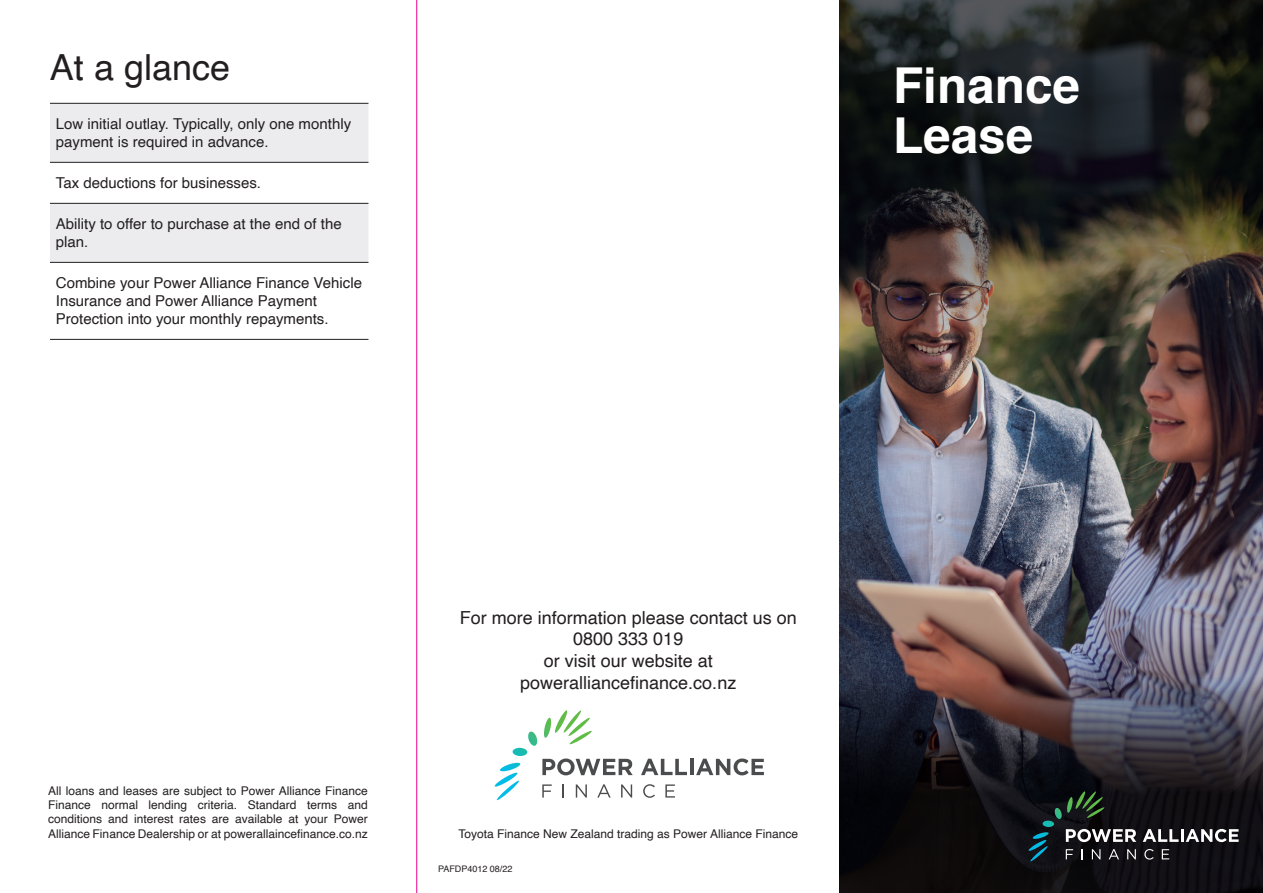
<style>
.page{position:relative;width:1263px;height:893px;background:#fff}
.page>*{position:absolute;margin:0;border:0;box-sizing:border-box;transform-origin:0 0}
.t1{font:700 49.5px/49.5px "Helvetica";color:#fff}
.t2{font:36px "Helvetica";color:#231f20}
.t3{font:18px/21.6px "Helvetica";color:#231f20;text-align:center}
.t4{font:15px/18px "Helvetica";color:#231f20}
.t5{font:12px/14.4px "Helvetica";color:#231f20;text-align:justify}
.t6{font:9px "Helvetica";color:#231f20}
</style>
<div class="page">
<img style="left:840px;top:399px;width:423px;height:264px">
<img style="left:840px;top:0;width:423px;height:399px">
<svg style="left:840px;top:663px;width:423px;height:230px;background:#2a252c"></svg>
<svg style="left:50px;top:104px;width:318px;height:158px;fill:#ececee"></svg>
<hr style="left:50px;top:103px;width:318px;height:1px;background:#231f20">
<hr style="left:50px;top:162px;width:318px;height:1px;background:#231f20">
<hr style="left:50px;top:203px;width:318px;height:1px;background:#231f20">
<hr style="left:50px;top:262px;width:318px;height:1px;background:#231f20">
<hr style="left:50px;top:339px;width:318px;height:1px;background:#231f20">
<svg style="left:1143px;top:829px;width:95px;height:13px"></svg>
<svg style="left:1144px;top:849px;width:10px;height:11px"></svg>
<svg style="left:1162px;top:849px;width:7px;height:10px"></svg>
<svg style="left:1028px;top:791px;width:108px;height:71px;background:#242c2d"></svg>
<svg style="left:641px;top:759px;width:46px;height:16px"></svg>
<hr style="left:690px;top:759px;width:3px;height:16px;background:#4b4c4d">
<svg style="left:696px;top:758px;width:68px;height:17px"></svg>
<svg style="left:643px;top:784px;width:12px;height:14px"></svg>
<svg style="left:665px;top:784px;width:10px;height:14px"></svg>
<svg style="left:494px;top:710px;width:139px;height:91px"></svg>
<hr style="left:416px;top:0;width:1px;height:893px;background:#ed028c">
<h2 class="t2" style="left:50px;top:40px;width:182px">At a glance</h2>
<p class="t4" style="left:56px;top:116px;width:297px">Low initial outlay. Typically, only one monthly payment is required in advance.</p>
<p class="t4" style="left:56px;top:175px;width:207px">Tax deductions for businesses.</p>
<p class="t4" style="left:56px;top:216px;width:287px">Ability to offer to purchase at the end of the plan.</p>
<p class="t4" style="left:56px;top:275px;width:308px">Combine your Power Alliance Finance Vehicle<br>Insurance and Power Alliance Payment<br>Protection into your monthly repayments.</p>
<h1 class="t1" style="left:893px;top:62px;width:189px">Finance<br>Lease</h1>
<p class="t5" style="left:48px;top:783px;width:321px">All loans and leases are subject to Power Alliance Finance Finance normal lending criteria. Standard terms and conditions and interest rates are available at your Power Alliance Finance Dealership or at powerallaincefinance.co.nz</p>
<h3 class="t3" style="left:460px;top:607px;width:339px">For more information please contact us on<br>0800 333 019<br>or visit our website at poweralliancefinance.co.nz</h3>
<p class="t5" style="left:458px;top:827px;width:341px">Toyota Finance New Zealand trading as Power Alliance Finance</p>
<p class="t6" style="left:438px;top:862px;width:76px">PAFDP4012 08/22</p>
</div>
